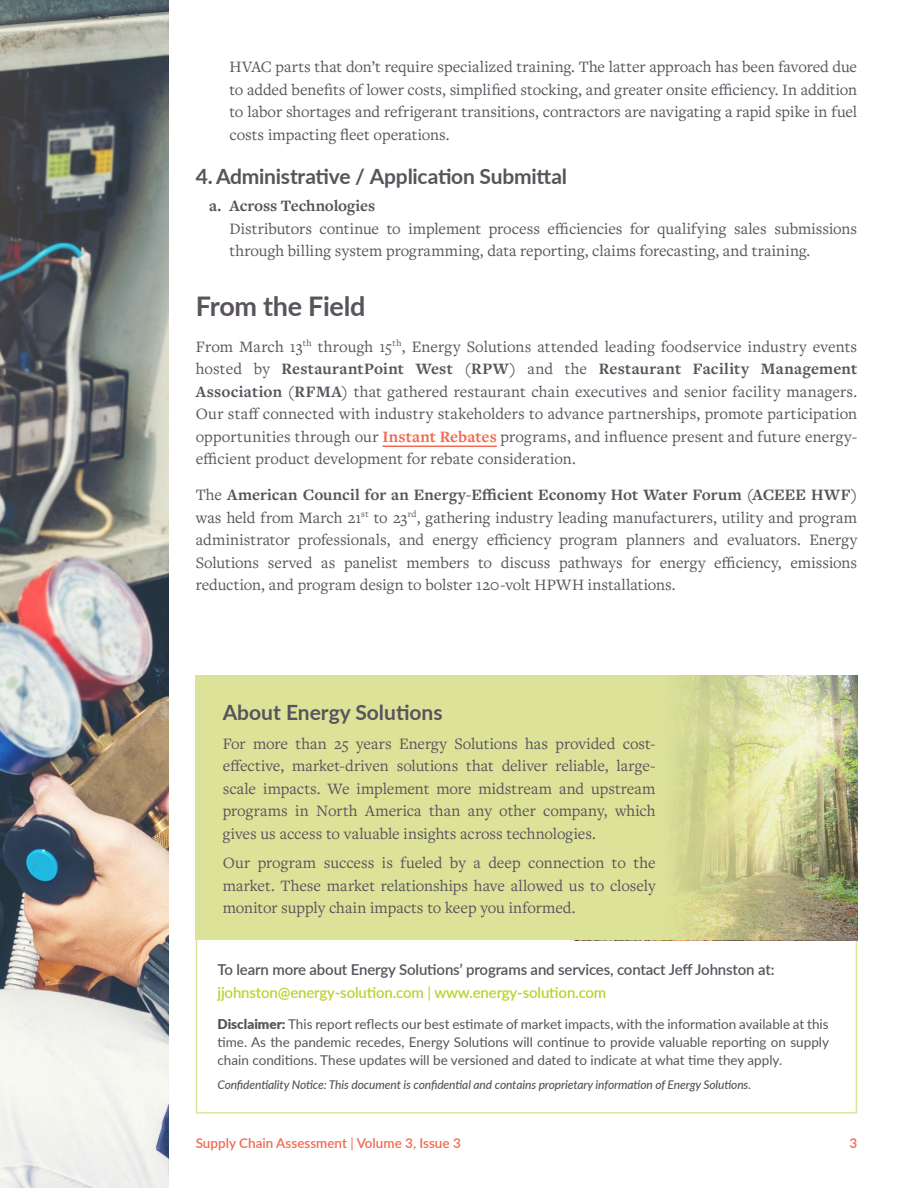
<style>
.page{position:relative;width:918px;height:1188px;background:#fff}
.page>*{position:absolute;margin:0;border:0;box-sizing:border-box;transform-origin:0 0}
.t1{font:700 27px "Lato";letter-spacing:-.01em;color:#59535c}
.t2{font:700 21px "Lato";letter-spacing:-.01em;color:#59535c}
.t3{font:16.5px/22.5px "Freight Text Pro";color:#59535c;text-align:justify}
.t4{font:700 16.5px "Freight Text Pro";letter-spacing:-.005em;color:#59535c}
.t5{font:600 15px/22.5px "Lato";letter-spacing:-.01em;color:#59535c}
.t6{font:13.5px/18px "Lato";color:#59535c;text-align:justify}
.t7{font:600 13.5px "Lato";color:#f16a51}
.t8{font:italic 500 12px "Lato";letter-spacing:-.01em;color:#59535c}
.s1{font-weight:700}
.s2{font-weight:700;color:#f16a51}
.s3{color:#bed031}
.s4{font-weight:400;color:#bed031}
.s5{font-weight:900}
.s6{font-weight:400}
</style>
<div class="page">
<div style="left:196px;top:939px;width:661px;height:175px;border:2px solid #dce399"></div>
<img style="left:0;top:0;width:169px;height:1188px">
<hr style="left:383px;top:446px;width:114px;height:1px;background:#f16a51">
<svg style="left:196px;top:676px;width:661px;height:264px;background:#d6db97"></svg>
<p class="t3" style="left:230px;top:55px;width:629px">HVAC parts that don’t require specialized training. The latter approach has been favored due to added benefits of lower costs, simplified stocking, and greater onsite efficiency. In addition to labor shortages and refrigerant transitions, contractors are navigating a rapid spike in fuel costs impacting fleet operations.</p>
<p class="t2" style="left:196px;top:161px;width:373px">4. Administrative / Application Submittal</p>
<p class="t4" style="left:209px;top:195px;width:167px">a. Across Technologies</p>
<p class="t3" style="left:229px;top:217px;width:629px">Distributors continue to implement process efficiencies for qualifying sales submissions through billing system programming, data reporting, claims forecasting, and training.</p>
<h1 class="t1" style="left:196px;top:286px;width:171px">From the Field</h1>
<p class="t3" style="left:196px;top:335px;width:663px">From March 13<sup>th</sup> through 15<sup>th</sup>, Energy Solutions attended leading foodservice industry events hosted by <span class="s1">RestaurantPoint West (RPW)</span> and the <span class="s1">Restaurant Facility Management Association (RFMA)</span> that gathered restaurant chain executives and senior facility managers.<br>Our staff connected with industry stakeholders to advance partnerships, promote participation opportunities through our <span class="s2">Instant Rebates</span> programs, and influence present and future energy&shy;efficient product development for rebate consideration.</p>
<p class="t3" style="left:196px;top:483px;width:663px">The <span class="s1">American Council for an Energy-Efficient Economy Hot Water Forum (ACEEE HWF) </span>was held from March 21<sup>st</sup> to 23<sup>rd</sup>, gathering industry leading manufacturers, utility and program administrator professionals, and energy efficiency program planners and evaluators. Energy Solutions served as panelist members to discuss pathways for energy efficiency, emissions reduction, and program design to bolster 120-volt HPWH installations.</p>
<p class="t2" style="left:223px;top:697px;width:221px">About Energy Solutions</p>
<p class="t3" style="left:223px;top:732px;width:434px">For more than 25 years Energy Solutions has provided cost&shy;effective, market-driven solutions that deliver reliable, large&shy;scale impacts. We implement more midstream and upstream programs in North America than any other company, which gives us access to valuable insights across technologies.</p>
<p class="t3" style="left:223px;top:851px;width:434px">Our program success is fueled by a deep connection to the market. These market relationships have allowed us to closely monitor supply chain impacts to keep you informed.</p>
<p class="t5" style="left:218px;top:958px;width:559px">To learn more about Energy Solutions’ programs and services, contact Jeff Johnston at: <span class="s3">jjohnston@energy-solution.com</span> <span class="s4">|</span> <span class="s3">www.energy-solution.com</span></p>
<p class="t6" style="left:218px;top:1015px;width:613px"><span class="s5">Disclaimer:</span> This report reflects our best estimate of market impacts, with the information available at this time. As the pandemic recedes, Energy Solutions will continue to provide valuable reporting on supply chain conditions. These updates will be versioned and dated to indicate at what time they apply.</p>
<p class="t8" style="left:218px;top:1076px;width:535px">Confidentiality Notice: This document is confidential and contains proprietary information of Energy Solutions.</p>
<p class="t7" style="left:196px;top:1133px;width:267px">Supply Chain Assessment <span class="s6">|</span> Volume 3, Issue 3</p>
<p class="t7" style="left:849px;top:1133px;width:9px">3</p>
</div>
